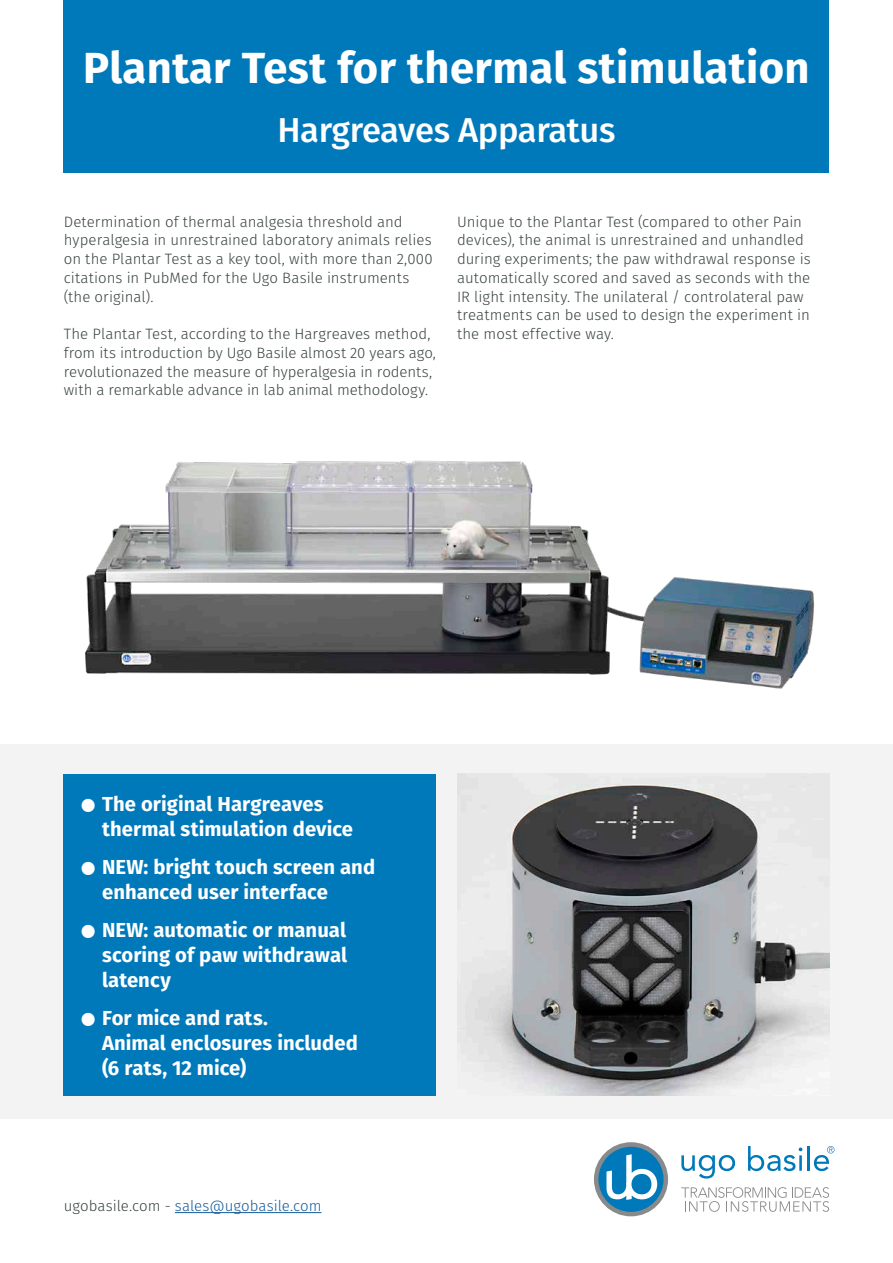
<style>
.page{position:relative;width:893px;height:1263px;background:#fff}
.page>*{position:absolute;margin:0;border:0;box-sizing:border-box;transform-origin:0 0}
.t1{font:700 43.5px "Fira Sans";letter-spacing:.01em;color:#fff}
.t2{font:500 34.5px "Fira Sans";letter-spacing:-.01em;color:#fff}
.t3{font:700 20.25px/24.8px "Fira Sans";color:#fff}
.t4{font:300 15px/18.8px "Fira Sans";color:#3a4343}
.t5{font:300 15px "Fira Sans";color:#165c9a}
.s1{font-family:"Koz Go Pr 6 N";font-size:15px}
.s2{color:#3a4343}
</style>
<div class="page">
<img style="left:85px;top:460px;width:730px;height:229px">
<svg style="left:681px;top:1155px;width:54px;height:23px"></svg>
<svg style="left:748px;top:1146px;width:54px;height:25px"></svg>
<hr style="left:807px;top:1146px;width:3px;height:25px;background:#0079bb">
<svg style="left:596px;top:1144px;width:71px;height:71px"></svg>
<div style="left:594px;top:1142px;width:74px;height:74px;border:4px solid #888a8b;border-radius:50%"></div>
<svg style="left:606px;top:1153px;width:52px;height:48px"></svg>
<svg style="left:814px;top:1146px;width:20px;height:25px"></svg>
<svg style="left:681px;top:1187px;width:148px;height:25px"></svg>
<hr style="left:175px;top:1212px;width:146px;height:1px;background:#165c9a">
<div style="left:0;top:744px;width:893px;height:374px;background:#f4f3f3"></div>
<img style="left:457px;top:774px;width:372px;height:321px">
<div style="left:64px;top:0;width:765px;height:173px;background:#0079bb"></div>
<div style="left:64px;top:774px;width:372px;height:321px;background:#0079bb"></div>
<h1 class="t1" style="left:83px;top:31px;width:728px">Plantar Test for thermal stimulation</h1>
<h2 class="t2" style="left:277px;top:102px;width:339px">Hargreaves Apparatus</h2>
<p class="t4" style="left:64px;top:212px;width:370px">Determination of thermal analgesia threshold and hyperalgesia in unrestrained laboratory animals relies on the Plantar Test as a key tool, with more than 2,000 citations in PubMed for the Ugo Basile instruments (the original).</p>
<p class="t4" style="left:64px;top:324px;width:374px">The Plantar Test, according to the Hargreaves method, from its introduction by Ugo Basile almost 20 years ago, revolutionazed the measure of hyperalgesia in rodents, with a remarkable advance in lab animal methodology.</p>
<p class="t4" style="left:457px;top:212px;width:355px">Unique to the Plantar Test (compared to other Pain devices), the animal is unrestrained and unhandled during experiments; the paw withdrawal response is automatically scored and saved as seconds with the IR light intensity. The unilateral / controlateral paw treatments can be used to design the experiment in the most effective way.</p>
<h3 class="t3" style="left:102px;top:790px;width:252px;text-indent:-21px"><span class="s1">⃝</span> The original Hargreaves thermal stimulation device</h3>
<h3 class="t3" style="left:102px;top:853px;width:275px;text-indent:-21px"><span class="s1">⃝</span> NEW: bright touch screen and enhanced user interface</h3>
<h3 class="t3" style="left:102px;top:916px;width:247px;text-align:justify;text-indent:-21px"><span class="s1">⃝</span> NEW: automatic or manual scoring of paw withdrawal latency</h3>
<h3 class="t3" style="left:102px;top:1004px;width:257px;text-indent:-21px"><span class="s1">⃝</span> For mice and rats.<br>Animal enclosures included (6 rats, 12 mice)</h3>
<p class="t5" style="left:64px;top:1195px;width:259px"><span class="s2">ugobasile.com -</span> sales@ugobasile.com</p>
</div>
